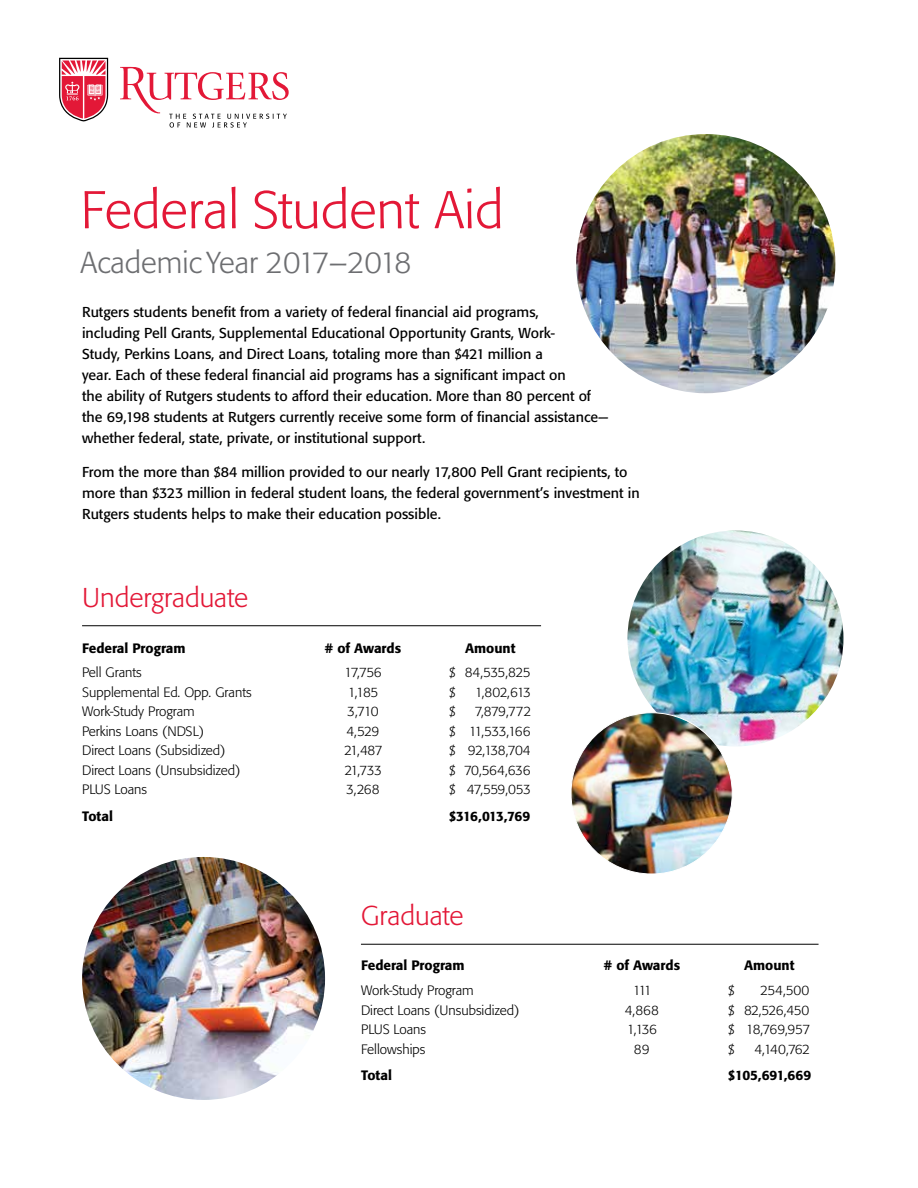
<style>
.page{position:relative;width:918px;height:1188px;background:#fff}
.page>*{position:absolute;margin:0;border:0;box-sizing:border-box;transform-origin:0 0}
.t1{font:300 52.5px "Formata BQ";color:#e31837}
.t2{font:300 30px "Formata BQ";color:#6d6e71}
.t3{font:300 27px "Formata BQ";color:#e31837}
.t4{font:14.25px/21px "Formata BQ";color:#000}
.t5{font:300 13.5px "Formata BQ";color:#000}
.t6{font:500 13.5px "Formata BQ";color:#000}
.t7{font:500 13.5px "Formata BQ";letter-spacing:-.055em;color:#000}
</style>
<div class="page">
<img style="left:576px;top:134px;width:259px;height:259px;border-radius:130px">
<img style="left:627px;top:530px;width:216px;height:216px;border-radius:108px">
<img style="left:82px;top:857px;width:243px;height:243px;border-radius:121px">
<img style="left:571px;top:713px;width:161px;height:161px;border-radius:81px">
<hr style="left:82px;top:625px;width:459px;height:1px;background:#000">
<hr style="left:361px;top:944px;width:458px;height:1px;background:#000">
<svg style="left:59px;top:58px;width:49px;height:63px"></svg>
<svg style="left:120px;top:66px;width:169px;height:62px"></svg>
<h1 class="t1" style="left:81px;top:179px;width:424px">Federal Student Aid</h1>
<h2 class="t2" style="left:81px;top:245px;width:333px">Academic Year 2017–2018</h2>
<p class="t4" style="left:82px;top:301px;width:528px">Rutgers students benefit from a variety of federal financial aid programs,<br>including Pell Grants, Supplemental Educational Opportunity Grants, Work-<br>Study, Perkins Loans, and Direct Loans, totaling more than $421 million a<br>year. Each of these federal financial aid programs has a significant impact on<br>the ability of Rutgers students to afford their education. More than 80 percent of the 69,198 students at Rutgers currently receive some form of financial assistance— whether federal, state, private, or institutional support.</p>
<p class="t4" style="left:82px;top:462px;width:559px">From the more than $84 million provided to our nearly 17,800 Pell Grant recipients, to more than $323 million in federal student loans, the federal government’s investment in<br>Rutgers students helps to make their education possible.</p>
<h3 class="t3" style="left:82px;top:582px;width:167px">Undergraduate</h3>
<p class="t6" style="left:82px;top:639px;width:105px">Federal Program</p>
<p class="t6" style="left:324px;top:639px;width:78px"># of Awards</p>
<p class="t6" style="left:465px;top:639px;width:52px">Amount</p>
<p class="t5" style="left:82px;top:665px;width:61px">Pell Grants</p>
<p class="t5" style="left:344px;top:665px;width:39px">17,756</p>
<p class="t5" style="left:449px;top:665px;width:83px">$ 84,535,825</p>
<p class="t5" style="left:82px;top:684px;width:171px">Supplemental Ed. Opp. Grants</p>
<p class="t5" style="left:348px;top:684px;width:32px">1,185</p>
<p class="t5" style="left:449px;top:684px;width:8px">$</p>
<p class="t5" style="left:475px;top:684px;width:58px">1,802,613</p>
<p class="t5" style="left:82px;top:704px;width:114px">Work-Study Program</p>
<p class="t5" style="left:347px;top:704px;width:33px">3,710</p>
<p class="t5" style="left:449px;top:704px;width:8px">$</p>
<p class="t5" style="left:475px;top:704px;width:58px">7,879,772</p>
<p class="t5" style="left:82px;top:723px;width:124px">Perkins Loans (NDSL)</p>
<p class="t5" style="left:346px;top:723px;width:34px">4,529</p>
<p class="t5" style="left:449px;top:723px;width:83px">$ 11,533,166</p>
<p class="t5" style="left:82px;top:743px;width:145px">Direct Loans (Subsidized)</p>
<p class="t5" style="left:344px;top:743px;width:40px">21,487</p>
<p class="t5" style="left:449px;top:743px;width:83px">$ 92,138,704</p>
<p class="t5" style="left:82px;top:762px;width:160px">Direct Loans (Unsubsidized)</p>
<p class="t5" style="left:344px;top:762px;width:39px">21,733</p>
<p class="t5" style="left:449px;top:762px;width:83px">$ 70,564,636</p>
<p class="t5" style="left:82px;top:782px;width:67px">PLUS Loans</p>
<p class="t5" style="left:346px;top:782px;width:35px">3,268</p>
<p class="t5" style="left:449px;top:782px;width:83px">$ 47,559,053</p>
<p class="t6" style="left:82px;top:808px;width:33px">Total</p>
<p class="t7" style="left:449px;top:808px;width:83px">$316,013,769</p>
<h3 class="t3" style="left:361px;top:899px;width:104px">Graduate</h3>
<p class="t6" style="left:361px;top:957px;width:105px">Federal Program</p>
<p class="t6" style="left:603px;top:957px;width:78px"># of Awards</p>
<p class="t6" style="left:744px;top:957px;width:52px">Amount</p>
<p class="t5" style="left:361px;top:983px;width:114px">Work-Study Program</p>
<p class="t5" style="left:633px;top:983px;width:21px">111</p>
<p class="t5" style="left:728px;top:983px;width:8px">$</p>
<p class="t5" style="left:760px;top:983px;width:50px">254,500</p>
<p class="t5" style="left:361px;top:1002px;width:160px">Direct Loans (Unsubsidized)</p>
<p class="t5" style="left:625px;top:1002px;width:36px">4,868</p>
<p class="t5" style="left:728px;top:1002px;width:83px">$ 82,526,450</p>
<p class="t5" style="left:361px;top:1022px;width:67px">PLUS Loans</p>
<p class="t5" style="left:627px;top:1022px;width:32px">1,136</p>
<p class="t5" style="left:728px;top:1022px;width:83px">$ 18,769,957</p>
<p class="t5" style="left:361px;top:1041px;width:66px">Fellowships</p>
<p class="t5" style="left:634px;top:1041px;width:17px">89</p>
<p class="t5" style="left:728px;top:1041px;width:8px">$</p>
<p class="t5" style="left:754px;top:1041px;width:57px">4,140,762</p>
<p class="t6" style="left:361px;top:1067px;width:33px">Total</p>
<p class="t6" style="left:728px;top:1067px;width:85px">$105,691,669</p>
</div>
